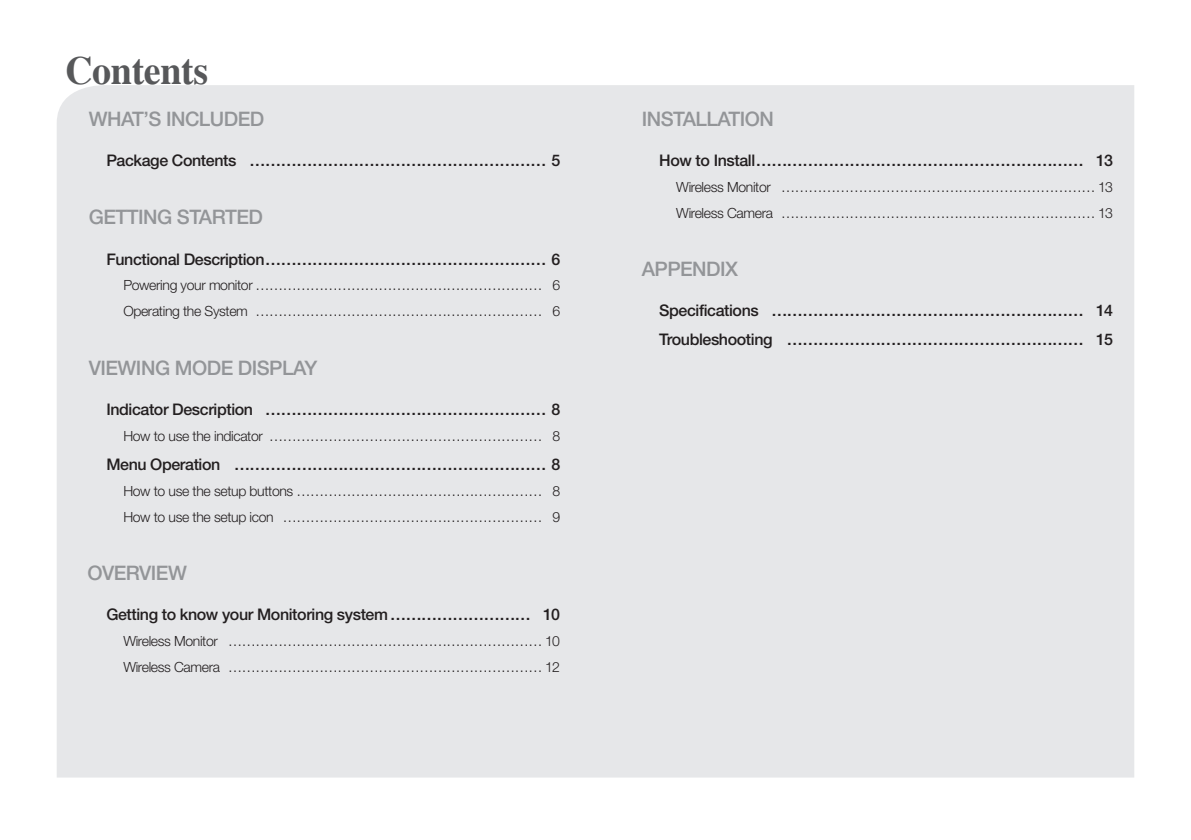
<style>
.page{position:relative;width:1191px;height:840px;background:#fff}
.page>*{position:absolute;margin:0;border:0;box-sizing:border-box;transform-origin:0 0}
.t1{font:700 40px "Times";letter-spacing:-.01em;color:#57585a;scale:.95 1}
.t2{font:500 20px "Helvetica Neue cp";letter-spacing:-.025em;color:#939598}
.t3{font:500 16px/28.8px "Helvetica Neue cp";letter-spacing:-.025em;color:#231f20}
.t4{font:300 14px/26px "Helvetica Neue cp";letter-spacing:-.025em;color:#231f20}
</style>
<div class="page">
<div style="left:57px;top:85px;width:1077px;height:692px;background:#e6e7e9"></div>
<h1 class="t1" style="left:65px;top:47px;width:152px">Contents</h1>
<h2 class="t2" style="left:89px;top:107px;width:96px">What’s Incl</h2>
<h2 class="t2" style="left:210px;top:107px;width:56px">uded</h2>
<p class="t3" style="left:106px;top:146px;width:455px">Package Contents ………………………………………………… 5</p>
<h2 class="t2" style="left:89px;top:206px;width:39px">Getting</h2>
<h2 class="t2" style="left:177px;top:206px;width:87px">Started</h2>
<p class="t3" style="left:106px;top:244px;width:455px">Functional Description……………………………………………… 6</p>
<p class="t4" style="left:123px;top:272px;width:438px">Powering your monitor ……………………………………………………… 6<br>Operating the System ……………………………………………………… 6</p>
<h2 class="t2" style="left:89px;top:356px;width:43px">Viewing</h2>
<h2 class="t2" style="left:175px;top:356px;width:76px">Mode Displa</h2>
<h2 class="t2" style="left:304px;top:356px;width:14px">y</h2>
<p class="t3" style="left:106px;top:395px;width:455px">Indicator Description ……………………………………………… 8</p>
<p class="t4" style="left:123px;top:423px;width:438px">How to use the indicator …………………………………………………… 8</p>
<p class="t3" style="left:106px;top:449px;width:455px">Menu Operation …………………………………………………… 8</p>
<p class="t4" style="left:123px;top:477px;width:438px">How to use the setup buttons ……………………………………………… 8<br>How to use the setup icon ………………………………………………… 9</p>
<h2 class="t2" style="left:87px;top:561px;width:98px">Overvi ew</h2>
<p class="t3" style="left:106px;top:600px;width:455px">Getting to know your Monitoring system ……………………… 10</p>
<p class="t4" style="left:123px;top:628px;width:438px">Wireless Monitor …………………………………………………………… 10<br>Wireless Camera …………………………………………………………… 12</p>
<h2 class="t2" style="left:641px;top:107px;width:17px">Installati</h2>
<h2 class="t2" style="left:745px;top:107px;width:28px">on</h2>
<p class="t3" style="left:659px;top:146px;width:455px">How to Install……………………………………………………… 13</p>
<p class="t4" style="left:676px;top:174px;width:438px">Wireless Monitor …………………………………………………………… 13<br>Wireless Camera …………………………………………………………… 13</p>
<h2 class="t2" style="left:641px;top:257px;width:98px">Appendix</h2>
<p class="t3" style="left:659px;top:296px;width:455px">Specifications …………………………………………………… 14<br>Troubleshooting ………………………………………………… 15</p>
</div>
